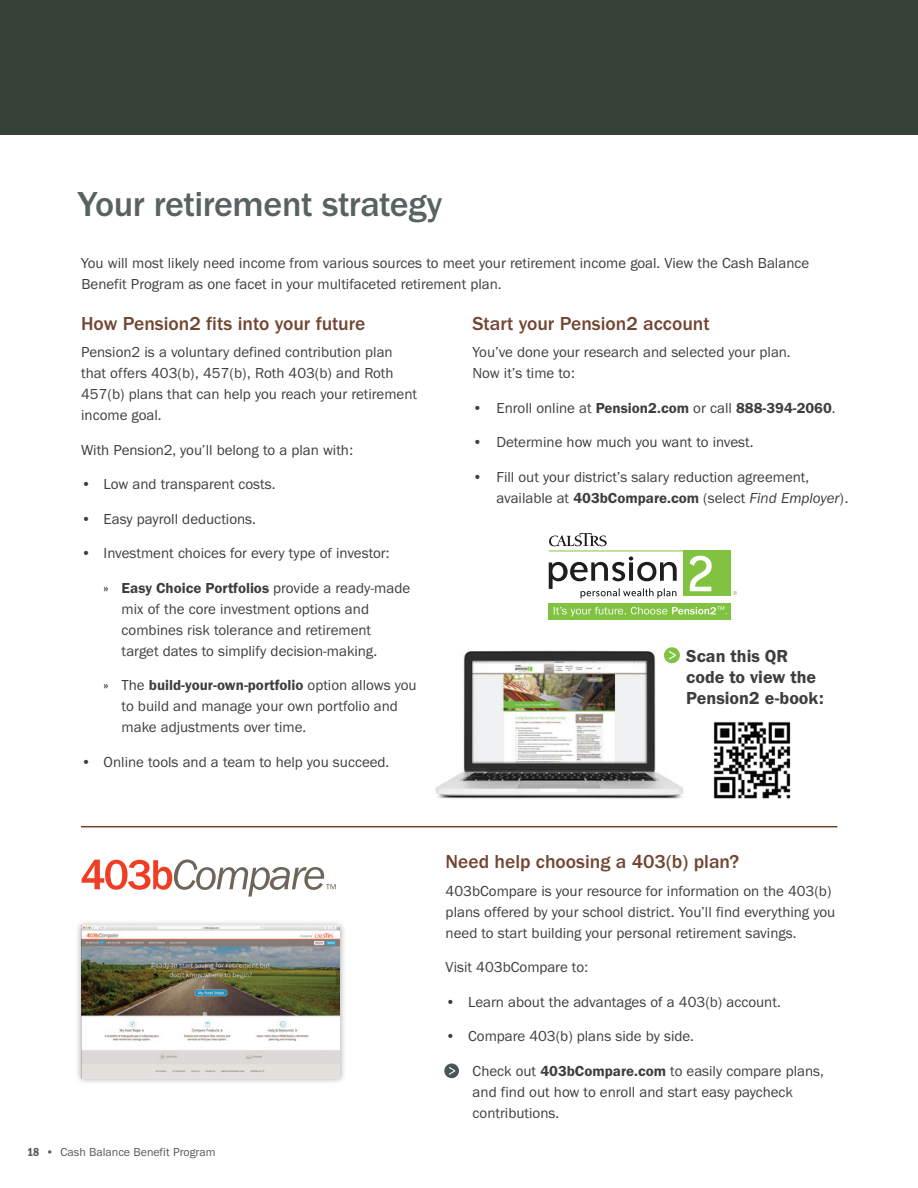
<style>
.page{position:relative;width:918px;height:1188px;background:#fff}
.page>*{position:absolute;margin:0;border:0;box-sizing:border-box;transform-origin:0 0}
.t1{font:500 36px "Franklin Gothic URW";letter-spacing:-.01em;color:#586261}
.t2{font:500 19.5px "Franklin Gothic URW";color:#724531}
.t3{font:18px/21px "Franklin Gothic URW Dem";color:#3e3e3f}
.t4{font:15px/21px "Franklin Gothic URW Boo";color:#3e3e3f}
.t5{font:15px "Franklin Gothic URW Dem";color:#3e3e3f}
.t6{font:12px "Franklin Gothic URW Boo";color:#57585a}
.s1{font-family:"Franklin Gothic URW Hea"}
.s2{font-family:"Franklin Gothic URW Dem"}
.s3{font-family:"Franklin Gothic URW Boo"}
.s4{font-family:"Franklin Gothic URW Boo Ita"}
.s5{font-family:"Franklin Gothic URW Con Dem"}
</style>
<div class="page">
<div style="left:0;top:0;width:918px;height:135px;background:#354037"></div>
<img style="left:435px;top:650px;width:249px;height:149px">
<div style="left:75px;top:919px;width:271px;height:166px;background:#231f20;opacity:.4"></div>
<img style="left:82px;top:926px;width:258px;height:152px">
<div style="left:683px;top:551px;width:48px;height:45px;background:#81c340"></div>
<svg style="left:690px;top:556px;width:22px;height:35px"></svg>
<hr style="left:549px;top:551px;width:137px;height:1px;background:#81c340">
<svg style="left:549px;top:556px;width:128px;height:42px"></svg>
<svg style="left:549px;top:533px;width:58px;height:13px"></svg>
<svg style="left:733px;top:591px;width:4px;height:4px"></svg>
<div style="left:549px;top:603px;width:182px;height:17px;background:#81c340"></div>
<svg style="left:554px;top:606px;width:173px;height:10px"></svg>
<img style="left:713px;top:721px;width:78px;height:78px">
<svg style="left:82px;top:860px;width:254px;height:37px"></svg>
<div style="left:662px;top:645px;width:22px;height:22px;background:#fff"></div>
<div style="left:664px;top:647px;width:16px;height:16px;background:#81c340;border-radius:50%"></div>
<svg style="left:669px;top:651px;width:7px;height:9px"></svg>
<hr style="left:81px;top:826px;width:756px;height:1px;background:#724531">
<div style="left:444px;top:1063px;width:15px;height:15px;background:#485756;border-radius:50%"></div>
<svg style="left:449px;top:1067px;width:6px;height:8px"></svg>
<h2 class="t1" style="left:78px;top:182px;width:366px">Your retirement strategy</h2>
<p class="t4" style="left:81px;top:253px;width:730px">You will most likely need income from various sources to meet your retirement income goal. View the Cash Balance<br>Benefit Program as one facet in your multifaceted retirement plan.</p>
<h3 class="t2" style="left:81px;top:311px;width:286px">How Pension2 fits into your future</h3>
<p class="t4" style="left:81px;top:341px;width:337px">Pension2 is a voluntary defined contribution plan that offers 403(b), 457(b), Roth 403(b) and Roth 457(b) plans that can help you reach your retirement income goal.</p>
<p class="t4" style="left:81px;top:439px;width:273px">With Pension2, you’ll belong to a plan with:</p>
<p class="t4" style="left:81px;top:473px;width:196px"><span class="s1">•</span> Low and transparent costs.</p>
<p class="t4" style="left:81px;top:508px;width:176px"><span class="s1">•</span> Easy payroll deductions.</p>
<p class="t4" style="left:81px;top:542px;width:310px"><span class="s1">•</span> Investment choices for every type of investor:</p>
<p class="t4" style="left:122px;top:577px;width:290px;text-indent:-18px"><span class="s2">» Easy Choice Portfolios</span> provide a ready-made mix of the core investment options and combines risk tolerance and retirement target dates to simplify decision-making.</p>
<p class="t4" style="left:122px;top:674px;width:297px;text-indent:-18px"><span class="s2">»</span> The <span class="s2">build-your-own-portfolio</span> option allows you to build and manage your own portfolio and make adjustments over time.</p>
<p class="t4" style="left:81px;top:751px;width:310px"><span class="s1">•</span> Online tools and a team to help you succeed.</p>
<h3 class="t2" style="left:472px;top:311px;width:239px">Start your Pension2 account</h3>
<p class="t4" style="left:472px;top:341px;width:320px">You’ve done your research and selected your plan.<br>Now it’s time to:</p>
<p class="t5" style="left:472px;top:399px;width:365px"><span class="s1">•</span> <span class="s3">Enroll online at</span> Pension2.com <span class="s3">or call</span> 888-394-2060<span class="s3">.</span></p>
<p class="t4" style="left:472px;top:431px;width:283px"><span class="s1">•</span> Determine how much you want to invest.</p>
<p class="t4" style="left:496px;top:466px;width:354px;text-indent:-24px"><span class="s1">•</span> Fill out your district’s salary reduction agreement, available at <span class="s2">403bCompare.com</span> (select <span class="s4">Find Employer</span>).</p>
<p class="t3" style="left:686px;top:645px;width:139px">Scan this QR code to view the<br>Pension2 e-book:</p>
<p class="t6" style="left:27px;top:1144px;width:190px"><span class="s5">18</span> • Cash Balance Benefit Program</p>
<h3 class="t2" style="left:446px;top:849px;width:295px">Need help choosing a 403(b) plan?</h3>
<p class="t4" style="left:446px;top:880px;width:391px">403bCompare is your resource for information on the 403(b) plans offered by your school district. You’ll find everything you need to start building your personal retirement savings.</p>
<p class="t4" style="left:446px;top:956px;width:144px">Visit 403bCompare to:</p>
<p class="t4" style="left:446px;top:991px;width:337px"><span class="s1">•</span> Learn about the advantages of a 403(b) account.</p>
<p class="t4" style="left:446px;top:1025px;width:250px"><span class="s1">•</span> Compare 403(b) plans side by side.</p>
<p class="t4" style="left:473px;top:1060px;width:353px">Check out <span class="s2">403bCompare.com</span> to easily compare plans, and find out how to enroll and start easy paycheck contributions.</p>
</div>
